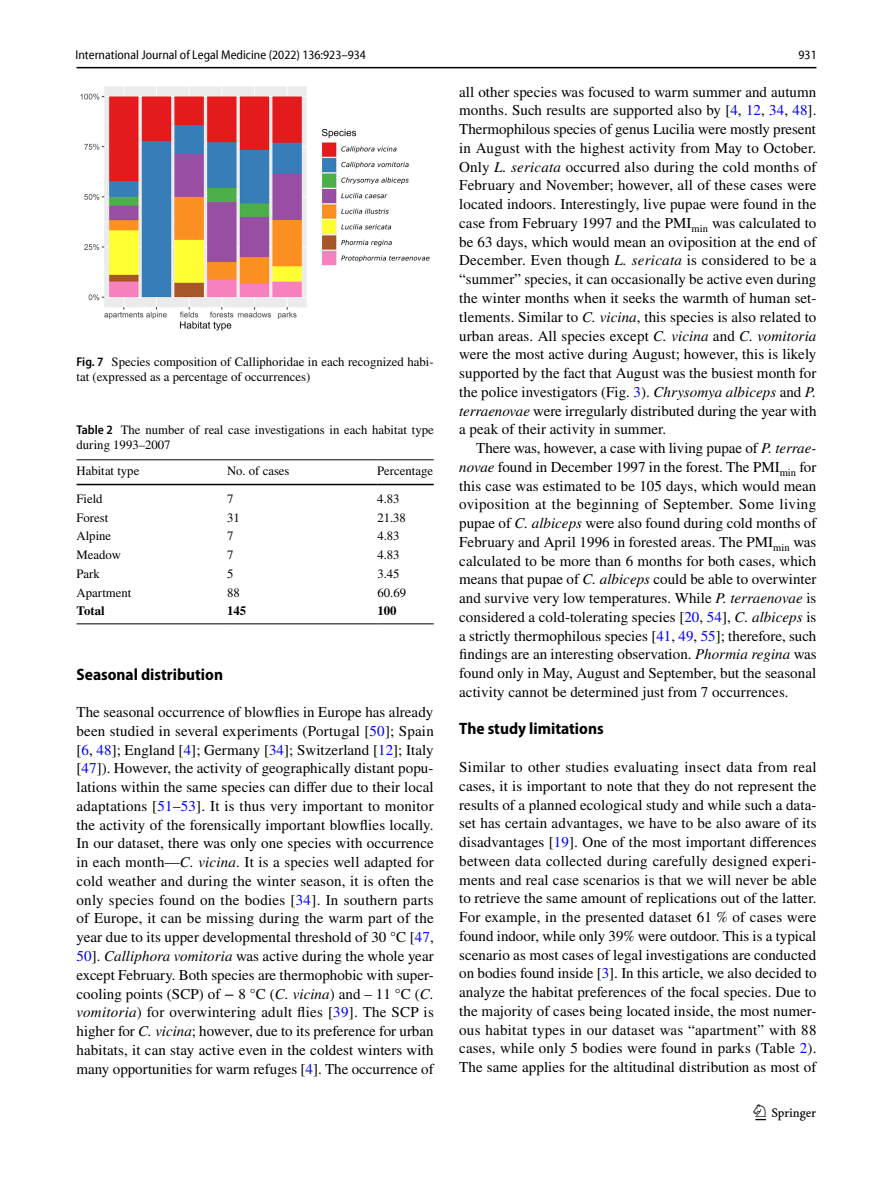
<style>
.page{position:relative;width:893px;height:1187px;background:#fff}
.page>*{position:absolute;margin:0;border:0;box-sizing:border-box;transform-origin:0 0}
.t1{font:22.5px "Springnew Regular 3";color:#000}
.t2{font:700 semi-condensed 16.5px "Myriad Pro";color:#000}
.t3{font:15px/18.8px "STIX";letter-spacing:.005em;color:#000;text-align:justify}
.t4{font:12.75px/15px "STIX";color:#000}
.t5{font:semi-condensed 12.75px "Myriad Pro Unic";color:#000}
.t6{font:700 12.75px "STIX";color:#000}
.s1{font-family:"Myriad Pro";font-weight:600;font-stretch:semi-condensed}
.s2{color:#00f}
.s3{font-style:italic}
</style>
<div class="page">
<hr style="left:77px;top:67px;width:739px;height:1px;background:#000">
<img style="left:81px;top:87px;width:348px;height:244px">
<hr style="left:77px;top:459px;width:150px;height:1px;background:#000">
<hr style="left:77px;top:483px;width:150px;height:2px;background:#000">
<hr style="left:227px;top:459px;width:150px;height:1px;background:#000">
<hr style="left:227px;top:483px;width:150px;height:2px;background:#000">
<hr style="left:377px;top:459px;width:57px;height:1px;background:#000">
<hr style="left:377px;top:483px;width:57px;height:2px;background:#000">
<hr style="left:77px;top:623px;width:150px;height:1px;background:#000">
<hr style="left:227px;top:623px;width:150px;height:1px;background:#000">
<hr style="left:377px;top:623px;width:57px;height:1px;background:#000">
<p class="t5" style="left:76px;top:50px;width:292px">International Journal of Legal Medicine (2022) 136:923–934</p>
<p class="t5" style="left:799px;top:50px;width:20px">931</p>
<p class="t4" style="left:77px;top:355px;width:359px"><span class="s1">Fig. 7</span> Species composition of Calliphoridae in each recognized habi&shy;tat (expressed as a percentage of occurrences)</p>
<p class="t4" style="left:77px;top:423px;width:359px"><span class="s1">Table 2</span> The number of real case investigations in each habitat type during 1993–2007</p>
<p class="t4" style="left:77px;top:464px;width:64px">Habitat type</p>
<p class="t4" style="left:227px;top:464px;width:64px">No. of cases</p>
<p class="t4" style="left:377px;top:464px;width:57px">Percentage</p>
<p class="t4" style="left:77px;top:492px;width:28px">Field</p>
<p class="t4" style="left:227px;top:492px;width:8px">7</p>
<p class="t4" style="left:377px;top:492px;width:24px">4.83</p>
<p class="t4" style="left:77px;top:510px;width:33px">Forest</p>
<p class="t4" style="left:227px;top:510px;width:14px">31</p>
<p class="t4" style="left:377px;top:510px;width:30px">21.38</p>
<p class="t4" style="left:77px;top:529px;width:36px">Alpine</p>
<p class="t4" style="left:227px;top:529px;width:8px">7</p>
<p class="t4" style="left:377px;top:529px;width:24px">4.83</p>
<p class="t4" style="left:77px;top:548px;width:46px">Meadow</p>
<p class="t4" style="left:227px;top:548px;width:8px">7</p>
<p class="t4" style="left:377px;top:548px;width:24px">4.83</p>
<p class="t4" style="left:77px;top:567px;width:25px">Park</p>
<p class="t4" style="left:227px;top:567px;width:8px">5</p>
<p class="t4" style="left:377px;top:567px;width:24px">3.45</p>
<p class="t4" style="left:77px;top:585px;width:56px">Apartment</p>
<p class="t4" style="left:227px;top:585px;width:14px">88</p>
<p class="t4" style="left:377px;top:585px;width:30px">60.69</p>
<p class="t6" style="left:77px;top:603px;width:30px">Total</p>
<p class="t6" style="left:227px;top:603px;width:21px">145</p>
<p class="t6" style="left:377px;top:603px;width:21px">100</p>
<p class="t2" style="left:77px;top:664px;width:148px">Seasonal distribution</p>
<p class="t3" style="left:77px;top:703px;width:359px">The seasonal occurrence of blowflies in Europe has already been studied in several experiments (Portugal [<span class="s2">50</span>]; Spain [<span class="s2">6</span>, <span class="s2">48</span>]; England [<span class="s2">4</span>]; Germany [<span class="s2">34</span>]; Switzerland [<span class="s2">12</span>]; Italy [<span class="s2">47</span>]). However, the activity of geographically distant popu&shy;lations within the same species can differ due to their local adaptations [<span class="s2">51</span>–<span class="s2">53</span>]. It is thus very important to monitor the activity of the forensically important blowflies locally.<br>In our dataset, there was only one species with occurrence in each month—<span class="s3">C. vicina</span>. It is a species well adapted for cold weather and during the winter season, it is often the only species found on the bodies [<span class="s2">34</span>]. In southern parts of Europe, it can be missing during the warm part of the year due to its upper developmental threshold of 30 °C [<span class="s2">47</span>, <span class="s2">50</span>]. <span class="s3">Calliphora vomitoria</span> was active during the whole year except February. Both species are thermophobic with super&shy;cooling points (SCP) of − 8 °C (<span class="s3">C. vicina</span>) and – 11 °C (<span class="s3">C. vomitoria</span>) for overwintering adult flies [<span class="s2">39</span>]. The SCP is higher for <span class="s3">C. vicina</span>; however, due to its preference for urban habitats, it can stay active even in the coldest winters with many opportunities for warm refuges [<span class="s2">4</span>]. The occurrence of</p>
<p class="t3" style="left:459px;top:83px;width:359px">all other species was focused to warm summer and autumn months. Such results are supported also by [<span class="s2">4</span>, <span class="s2">12</span>, <span class="s2">34</span>, <span class="s2">48</span>].<br>Thermophilous species of genus Lucilia were mostly present in August with the highest activity from May to October.<br>Only <span class="s3">L. sericata</span> occurred also during the cold months of February and November; however, all of these cases were located indoors. Interestingly, live pupae were found in the case from February 1997 and the PMI<sub>min</sub> was calculated to be 63 days, which would mean an oviposition at the end of December. Even though <span class="s3">L. sericata</span> is considered to be a “summer” species, it can occasionally be active even during the winter months when it seeks the warmth of human set&shy;tlements. Similar to <span class="s3">C. vicina</span>, this species is also related to urban areas. All species except <span class="s3">C. vicina</span> and <span class="s3">C. vomitoria </span>were the most active during August; however, this is likely supported by the fact that August was the busiest month for the police investigators (Fig. <span class="s2">3</span>). <span class="s3">Chrysomya albiceps</span> and <span class="s3">P. terraenovae</span> were irregularly distributed during the year with a peak of their activity in summer.</p>
<p class="t3" style="left:459px;top:439px;width:359px;text-indent:17px">There was, however, a case with living pupae of <span class="s3">P. terrae&shy;novae</span> found in December 1997 in the forest. The PMI<sub>min</sub> for this case was estimated to be 105 days, which would mean oviposition at the beginning of September. Some living pupae of <span class="s3">C. albiceps</span> were also found during cold months of February and April 1996 in forested areas. The PMI<sub>min</sub> was calculated to be more than 6 months for both cases, which means that pupae of <span class="s3">C. albiceps</span> could be able to overwinter and survive very low temperatures. While <span class="s3">P. terraenovae</span> is considered a cold-tolerating species [<span class="s2">20</span>, <span class="s2">54</span>], <span class="s3">C. albiceps</span> is a strictly thermophilous species [<span class="s2">41</span>, <span class="s2">49</span>, <span class="s2">55</span>]; therefore, such findings are an interesting observation. <span class="s3">Phormia regina</span> was found only in May, August and September, but the seasonal activity cannot be determined just from 7 occurrences.</p>
<p class="t2" style="left:459px;top:719px;width:146px">The study limitations</p>
<p class="t3" style="left:459px;top:758px;width:359px">Similar to other studies evaluating insect data from real cases, it is important to note that they do not represent the results of a planned ecological study and while such a data&shy;set has certain advantages, we have to be also aware of its disadvantages [<span class="s2">19</span>]. One of the most important differences between data collected during carefully designed experi&shy;ments and real case scenarios is that we will never be able to retrieve the same amount of replications out of the latter.<br>For example, in the presented dataset 61 % of cases were found indoor, while only 39% were outdoor. This is a typical scenario as most cases of legal investigations are conducted on bodies found inside [<span class="s2">3</span>]. In this article, we also decided to analyze the habitat preferences of the focal species. Due to the majority of cases being located inside, the most numer&shy;ous habitat types in our dataset was “apartment” with 88 cases, while only 5 bodies were found in parks (Table <span class="s2">2</span>).<br>The same applies for the altitudinal distribution as most of</p>
<h1 class="t1" style="left:755px;top:1104px;width:62px">1 3</h1>
</div>
